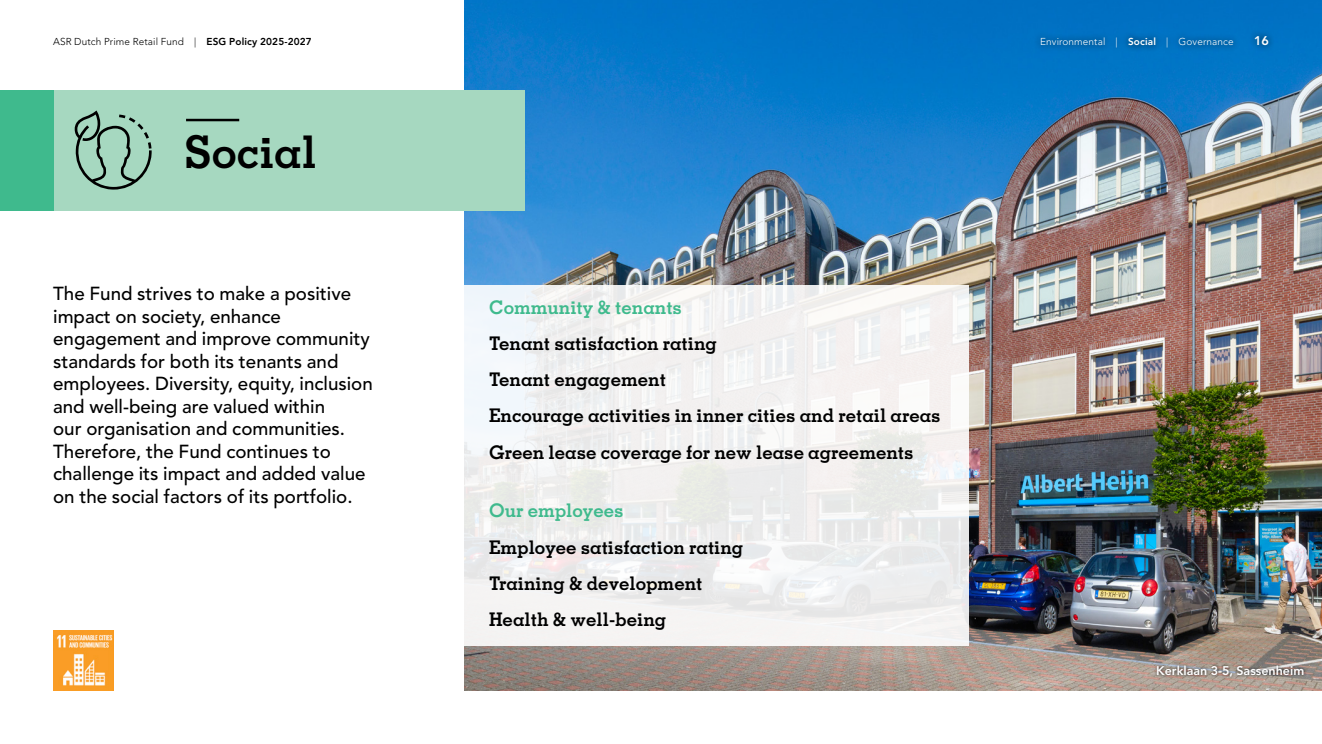
<style>
.page{position:relative;width:1322px;height:744px;background:#fff}
.page>*{position:absolute;margin:0;border:0;box-sizing:border-box;transform-origin:0 0}
.t1{font:700 45px "Memphis LT Std";color:#000}
.t2{font:500 18.75px/22.5px "Avenir LT Std";color:#000}
.t3{font:700 18.75px/36.2px "Memphis LT Std";color:#000}
.t4{font:700 18.75px "Memphis LT Std";color:#3fba8d}
.t5{font:800 12.5px "Avenir LT Std";color:#fff}
.t6{font:300 10px "Avenir LT Std";letter-spacing:.01em;color:#000}
.t7{font:300 10px "Avenir LT Std";letter-spacing:.01em;color:#fff}
.s1{font-weight:800}
</style>
<div class="page">
<img style="left:464px;top:0;width:858px;height:690px">
<div style="left:446px;top:285px;width:523px;height:360px;background:#f2f1f1"></div>
<div style="left:53px;top:90px;width:471px;height:120px;background:#a6d8c0"></div>
<hr style="left:186px;top:119px;width:53px;height:2px;background:#000">
<svg style="left:75px;top:110px;width:77px;height:80px"></svg>
<div style="left:0;top:90px;width:53px;height:120px;background:#3fba8d"></div>
<div style="left:1154px;top:662px;width:153px;height:18px;background:#000;opacity:.75"></div>
<img style="left:53px;top:630px;width:60px;height:60px">
<div style="left:1033px;top:29px;width:242px;height:25px;background:#000;opacity:.75"></div>
<p class="t6" style="left:53px;top:36px;width:260px">ASR Dutch Prime Retail Fund | <span class="s1">ESG Policy 2025-2027</span></p>
<p class="t7" style="left:1040px;top:36px;width:195px">Environmental | <span class="s1">Social</span> | Governance</p>
<p class="t5" style="left:1254px;top:33px;width:16px">16</p>
<h1 class="t1" style="left:184px;top:123px;width:134px">Social</h1>
<p class="t2" style="left:53px;top:283px;width:321px">The Fund strives to make a positive impact on society, enhance engagement and improve community standards for both its tenants and employees. Diversity, equity, inclusion and well-being are valued within<br>our organisation and communities.<br>Therefore, the Fund continues to challenge its impact and added value on the social factors of its portfolio.</p>
<p class="t4" style="left:489px;top:295px;width:194px">Community &amp; tenants</p>
<p class="t3" style="left:489px;top:325px;width:453px">Tenant satisfaction rating<br>Tenant engagement<br>Encourage activities in inner cities and retail areas Green lease coverage for new lease agreements</p>
<p class="t4" style="left:489px;top:499px;width:136px">Our employees</p>
<p class="t3" style="left:489px;top:528px;width:256px">Employee satisfaction rating<br>Training &amp; development<br>Health &amp; well-being</p>
<p class="t5" style="left:1156px;top:663px;width:150px">Kerklaan 3-5, Sassenheim</p>
</div>
